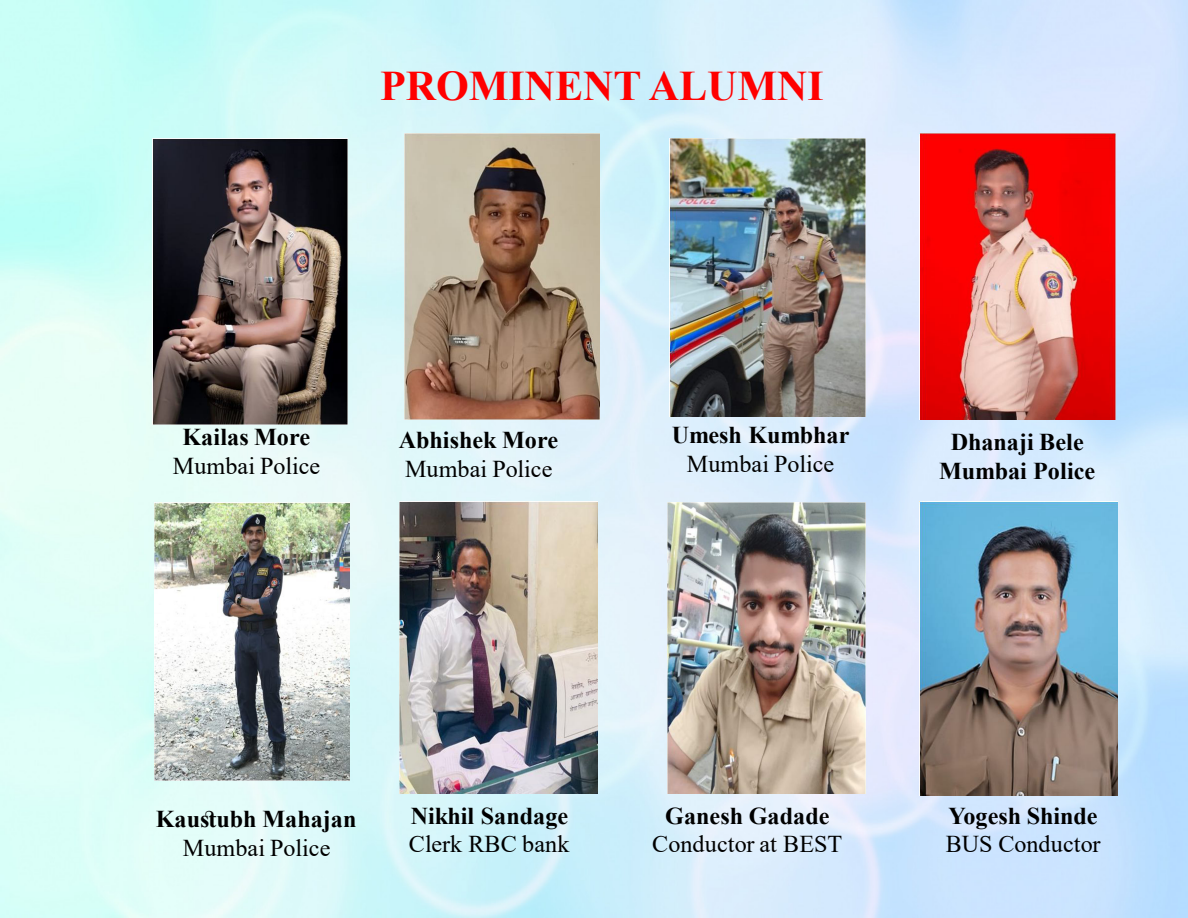
<style>
.page{position:relative;width:1188px;height:918px;background:#fff}
.page>*{position:absolute;margin:0;border:0;box-sizing:border-box;transform-origin:0 0}
.t1{font:700 42.15px "Times New Roman";letter-spacing:-.005em;color:#f00}
.t2{font:700 24.15px/28.8px "Times New Roman";color:#000;text-align:center}
.t3{font:24.15px "Times New Roman";letter-spacing:.005em;color:#000}
</style>
<div class="page">
<img style="left:0;top:0;width:1188px;height:918px">
<img style="left:152px;top:138px;width:196px;height:287px">
<img style="left:405px;top:134px;width:195px;height:286px">
<img style="left:919px;top:501px;width:199px;height:295px">
<img style="left:919px;top:134px;width:196px;height:286px">
<img style="left:154px;top:503px;width:195px;height:277px">
<img style="left:399px;top:501px;width:198px;height:293px">
<img style="left:667px;top:503px;width:199px;height:291px">
<img style="left:670px;top:138px;width:196px;height:279px">
<h1 class="t1" style="left:380px;top:55px;width:445px">PROMINENT ALUMNI</h1>
<p class="t2" style="left:183px;top:422px;width:129px">Kailas More</p>
<p class="t3" style="left:173px;top:449px;width:149px">Mumbai Police</p>
<p class="t2" style="left:399px;top:425px;width:161px">Abhishek More</p>
<p class="t3" style="left:405px;top:452px;width:149px">Mumbai Police</p>
<p class="t2" style="left:672px;top:420px;width:179px">Umesh Kumbhar</p>
<p class="t3" style="left:687px;top:447px;width:149px">Mumbai Police</p>
<p class="t2" style="left:939px;top:427px;width:158px">Dhanaji Bele<br>Mumbai Police</p>
<p class="t2" style="left:156px;top:804px;width:202px">Kaustubh Mahajan</p>
<p class="t3" style="left:183px;top:831px;width:149px">Mumbai Police</p>
<p class="t2" style="left:411px;top:800px;width:159px">Nikhil Sandage</p>
<p class="t3" style="left:409px;top:827px;width:162px">Clerk RBC bank</p>
<p class="t2" style="left:665px;top:800px;width:166px">Ganesh Gadade</p>
<p class="t3" style="left:652px;top:827px;width:191px">Conductor at BEST</p>
<p class="t2" style="left:949px;top:800px;width:151px">Yogesh Shinde</p>
<p class="t3" style="left:946px;top:827px;width:156px">BUS Conductor</p>
</div>
